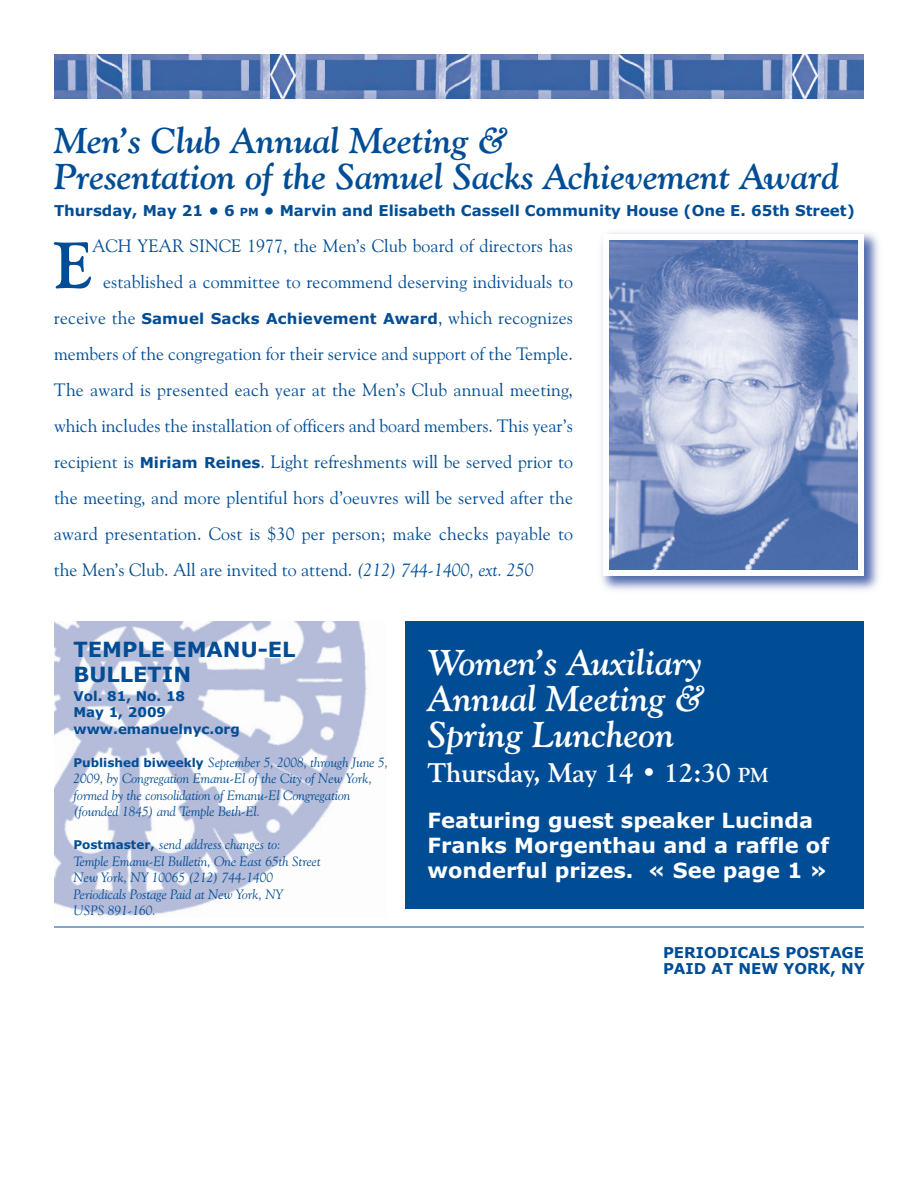
<style>
.page{position:relative;width:918px;height:1188px;background:#fff}
.page>*{position:absolute;margin:0;border:0;box-sizing:border-box;transform-origin:0 0}
.t1{font:700 65.25px "Goudy Old Style BT";color:#014d95}
.t2{font:italic 700 36px/36px "Goudy Old Style BT";color:#014d95}
.t3{font:italic 700 36px/36px "Goudy Old Style BT";color:#fff;text-align:justify}
.t4{font:700 27px "Goudy Old Style BT";color:#fff}
.t5{font:700 21px/25.2px "Verdana";color:#fff}
.t6{font:700 21px/25.2px "Verdana";color:#014d95}
.t7{font:18px/36px "Goudy Old Style BT";letter-spacing:.005em;color:#014d95;text-align:right}
.t8{font:700 15px/16.5px "Verdana";color:#014d95}
.t9{font:italic 13.5px/16.5px "Goudy Old Style BT";color:#014d95}
.t10{font:700 13.5px/16.2px "Verdana";color:#014d95}
.s1{font-size:11.25px}
.s2{font-family:"Goudy Old Style BT";font-weight:400;font-size:18px}
.s3{font-family:"Verdana";font-weight:700;font-size:15px}
.s4{font-style:italic}
.s5{font-family:"Verdana";font-weight:700;font-style:normal;font-size:12px}
.s6{font-size:20.25px}
</style>
<div class="page">
<img style="left:54px;top:54px;width:810px;height:45px">
<img style="left:54px;top:621px;width:313px;height:295px">
<hr style="left:54px;top:927px;width:810px;height:1px;background:#014d95">
<div style="left:405px;top:621px;width:459px;height:288px;background:#014d95"></div>
<img style="left:601px;top:232px;width:278px;height:359px">
<img style="left:610px;top:241px;width:247px;height:328px">
<div style="left:603px;top:234px;width:261px;height:342px;border:6px solid #fff"></div>
<h2 class="t2" style="left:54px;top:123px;width:787px">Men’s Club Annual Meeting &amp;<br>Presentation of the Samuel Sacks Achievement Award</h2>
<p class="t8" style="left:54px;top:203px;width:802px">Thursday, May 21 • 6 <span class="s1">PM</span> • Marvin and Elisabeth Cassell Community House (One E. 65th Street)</p>
<h1 class="t1" style="left:54px;top:227px;width:40px">E</h1>
<p class="t7" style="left:92px;top:228px;width:482px">ACH YEAR SINCE 1977, the Men’s Club board of directors has established a committee to recommend deserving individuals to</p>
<p class="t8" style="left:54px;top:311px;width:520px"><span class="s2">receive the</span> Samuel Sacks Achievement Award<span class="s2">, which recognizes</span></p>
<p class="t7" style="left:54px;top:336px;width:521px;text-align:justify">members of the congregation for their service and support of the Temple.<br>The award is presented each year at the Men’s Club annual meeting, which includes the installation of officers and board members. This year’s recipient is <span class="s3">Miriam Reines</span>. Light refreshments will be served prior to the meeting, and more plentiful hors d’oeuvres will be served after the award presentation. Cost is $30 per person; make checks payable to the Men’s Club. All are invited to attend. <span class="s4">(212) 744-1400, ext. 250</span></p>
<p class="t6" style="left:74px;top:637px;width:224px">TEMPLE EMANU-EL<br>BULLETIN</p>
<p class="t10" style="left:74px;top:688px;width:168px">Vol. 81, No. 18<br>May 1, 2009 www.emanuelnyc.org</p>
<p class="t9" style="left:73px;top:754px;width:316px"><span class="s5">Published biweekly</span> September 5, 2008, through June 5, 2009, by Congregation Emanu-El of the City of New York, formed by the consolidation of Emanu-El Congregation (founded 1845) and Temple Beth-El.</p>
<p class="t9" style="left:73px;top:836px;width:249px"><span class="s5">Postmaster,</span> send address changes to:<br>Temple Emanu-El Bulletin, One East 65th Street New York, NY 10065 (212) 744-1400<br>Periodicals Postage Paid at New York, NY<br>USPS 891-160.</p>
<h2 class="t3" style="left:428px;top:644px;width:278px">Women’s Auxiliary Annual Meeting &amp; Spring Luncheon</h2>
<h3 class="t4" style="left:428px;top:757px;width:343px">Thursday, May 14 • 12:30 <span class="s6">PM</span></h3>
<p class="t5" style="left:427px;top:808px;width:403px">Featuring guest speaker Lucinda<br>Franks Morgenthau and a raffle of wonderful prizes. « See page 1 »</p>
<p class="t8" style="left:663px;top:945px;width:203px">PERIODICALS POSTAGE<br>PAID AT NEW YORK, NY</p>
</div>
